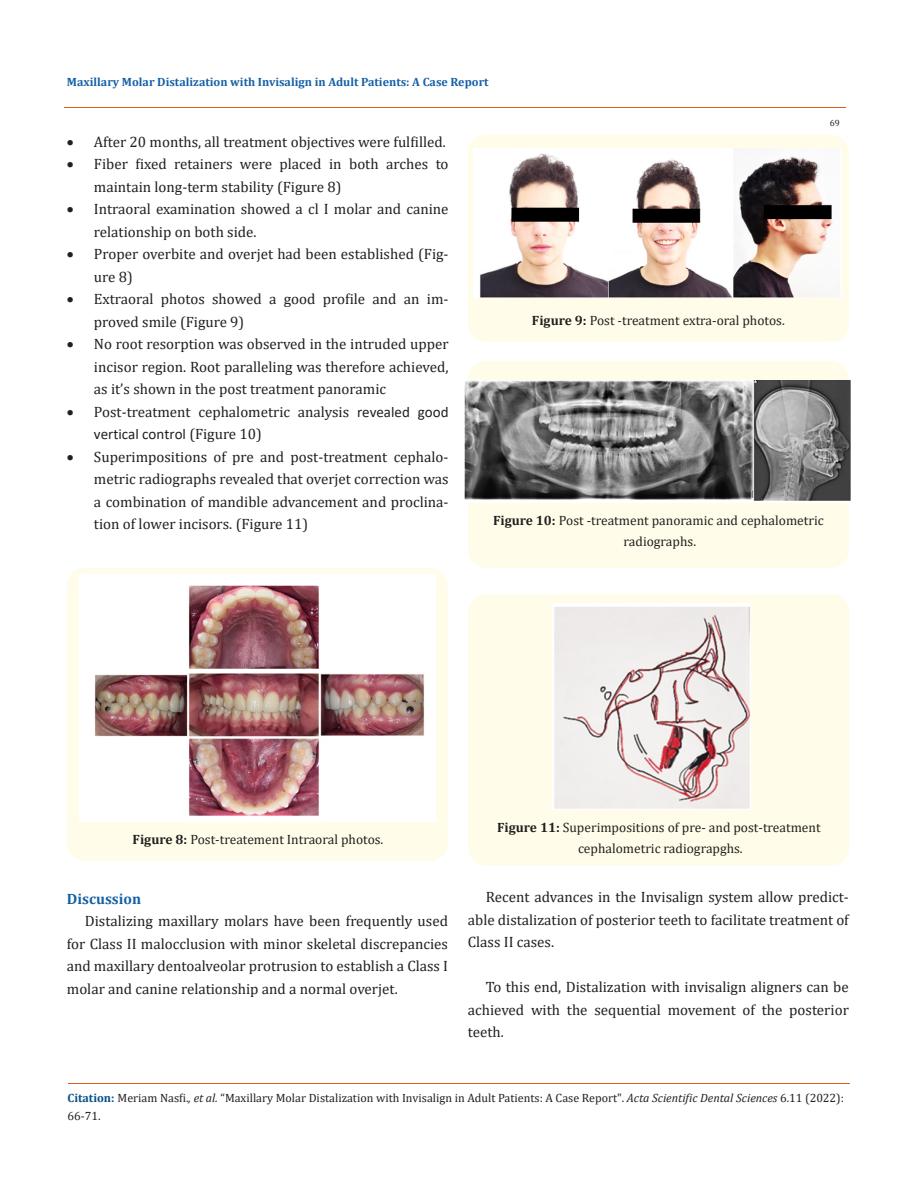
<style>
.page{position:relative;width:917px;height:1188px;background:#fff}
.page>*{position:absolute;margin:0;border:0;box-sizing:border-box;transform-origin:0 0}
.t1{font:15px/22.5px "Cambria";color:#231f20}
.t2{font:700 15px "Cambria";color:#1560a6}
.t3{font:13.5px/21px "Cambria";color:#231f20;text-align:center}
.t4{font:12px/18px "Cambria";color:#231f20}
.t5{font:700 12px "Cambria";color:#1560a6}
.t6{font:9px "Cambria";color:#231f20}
.s1{font-family:"Calibri"}
.s2{font-weight:700}
.s3{font-weight:700;color:#035089}
.s4{font-style:italic}
</style>
<div class="page">
<div style="left:67px;top:568px;width:381px;height:293px;background:#fffde9;border-radius:18px"></div>
<img style="left:79px;top:574px;width:357px;height:247px">
<div style="left:468px;top:135px;width:380px;height:207px;background:#fffde9;border-radius:18px"></div>
<img style="left:473px;top:149px;width:368px;height:149px">
<div style="left:468px;top:361px;width:380px;height:207px;background:#fffde9;border-radius:18px"></div>
<img style="left:464px;top:380px;width:387px;height:122px">
<div style="left:468px;top:594px;width:381px;height:272px;background:#fffde9;border-radius:18px"></div>
<img style="left:552px;top:604px;width:199px;height:206px">
<hr style="left:64px;top:108px;width:781px;height:1px;background:#e05d1a">
<hr style="left:68px;top:1084px;width:781px;height:1px;background:#e05d1a">
<p class="t5" style="left:67px;top:73px;width:423px">Maxillary Molar Distalization with Invisalign in Adult Patients: A Case Report</p>
<p class="t6" style="left:829px;top:118px;width:11px">69</p>
<p class="t1" style="left:67px;top:130px;width:380px">• After 20 months, all treatment objectives were fulfilled.</p>
<p class="t1" style="left:94px;top:153px;width:356px;text-indent:-27px">• Fiber fixed retainers were placed in both arches to maintain long-term stability (Figure 8)</p>
<p class="t1" style="left:94px;top:198px;width:356px;text-indent:-27px">• Intraoral examination showed a cl I molar and canine relationship on both side.</p>
<p class="t1" style="left:94px;top:243px;width:356px;text-indent:-27px">• Proper overbite and overjet had been established (Fig&shy;ure 8)</p>
<p class="t1" style="left:94px;top:288px;width:356px;text-indent:-27px">• Extraoral photos showed a good profile and an im&shy;proved smile (Figure 9)</p>
<p class="t1" style="left:94px;top:333px;width:356px;text-align:justify;text-indent:-27px">• No root resorption was observed in the intruded upper incisor region. Root paralleling was therefore achieved, as it’s shown in the post treatment panoramic</p>
<p class="t1" style="left:94px;top:400px;width:356px;text-indent:-27px">• Post-treatment cephalometric analysis <span class="s1">revealed good vertical control</span> (Figure 10)</p>
<p class="t1" style="left:94px;top:445px;width:356px;text-align:justify;text-indent:-27px">• Superimpositions of pre and post-treatment cephalo&shy;metric radiographs revealed that overjet correction was a combination of mandible advancement and proclina&shy;tion of lower incisors. (Figure 11)</p>
<p class="t3" style="left:532px;top:310px;width:254px"><span class="s2">Figure 9:</span> Post -treatment extra-oral photos.</p>
<p class="t3" style="left:493px;top:510px;width:332px"><span class="s2">Figure 10:</span> Post -treatment panoramic and cephalometric radiographs.</p>
<p class="t3" style="left:133px;top:829px;width:252px"><span class="s2">Figure 8:</span> Post-treatement Intraoral photos.</p>
<p class="t2" style="left:67px;top:888px;width:76px">Discussion</p>
<p class="t1" style="left:67px;top:910px;width:382px;text-align:justify;text-indent:18px">Distalizing maxillary molars have been frequently used for Class II malocclusion with minor skeletal discrepancies and maxillary dentoalveolar protrusion to establish a Class I molar and canine relationship and a normal overjet.</p>
<p class="t3" style="left:497px;top:817px;width:325px"><span class="s2">Figure 11:</span> Superimpositions of pre- and post-treatment cephalometric radiograpghs.</p>
<p class="t1" style="left:468px;top:886px;width:382px;text-align:justify;text-indent:18px">Recent advances in the Invisalign system allow predict&shy;able distalization of posterior teeth to facilitate treatment of Class II cases.</p>
<p class="t1" style="left:468px;top:976px;width:382px;text-align:justify;text-indent:18px">To this end, Distalization with invisalign aligners can be achieved with the sequential movement of the posterior teeth.</p>
<p class="t4" style="left:68px;top:1089px;width:778px"><span class="s3">Citation:</span> Meriam Nasfi.<span class="s4">, et al.</span> “Maxillary Molar Distalization with Invisalign in Adult Patients: A Case Report". <span class="s4">Acta Scientific Dental Sciences</span> 6.11 (2022):<br>66-71.</p>
</div>
